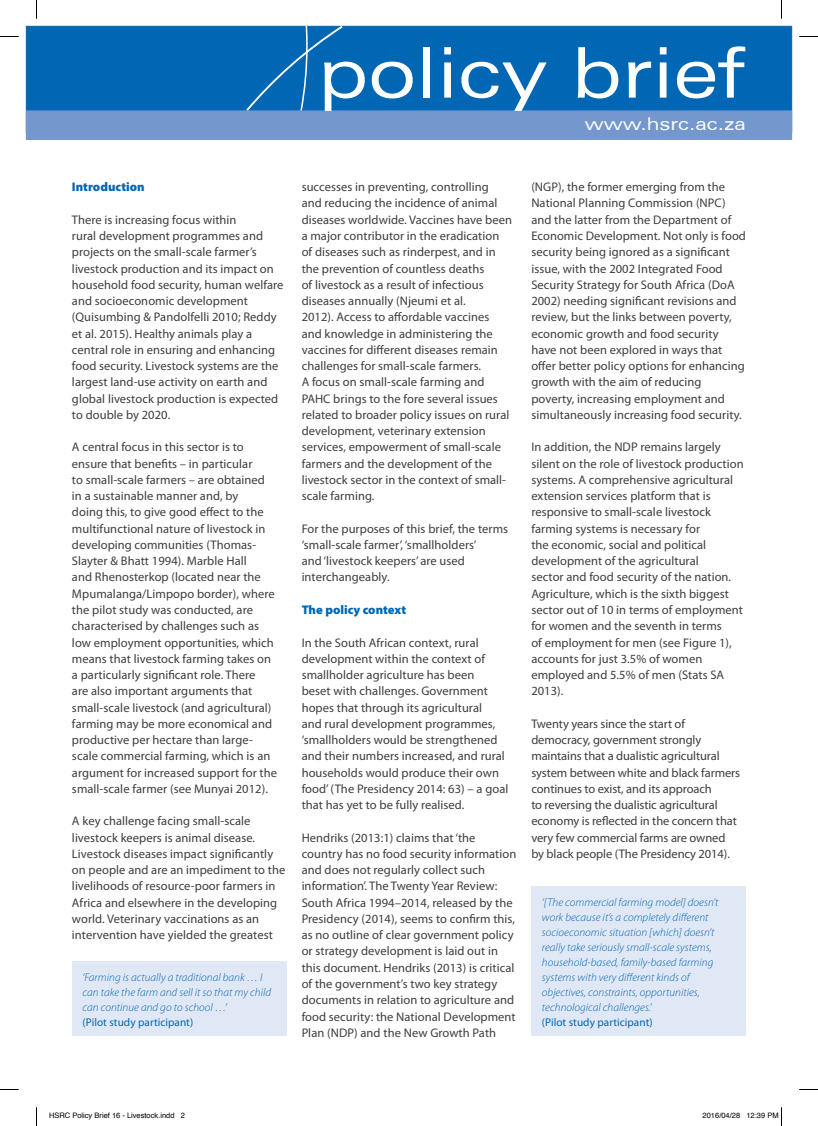
<style>
.page{position:relative;width:818px;height:1126px;background:#fff}
.page>*{position:absolute;margin:0;border:0;box-sizing:border-box;transform-origin:0 0}
.t1{font:expanded 70px "Zurich BT";color:#fff}
.t2{font:expanded 17.5px "Zurich BT";color:#fff}
.t3{font:12.5px/16.2px "Myriad Pro";letter-spacing:.005em;color:#3e3e3f}
.t4{font:900 12.5px "Myriad Pro";color:#0166b3}
.t5{font:italic 300 11.25px/15px "Myriad Pro";letter-spacing:.005em;color:#0166b3}
.t6{font:11.25px "Myriad Pro";letter-spacing:.005em;color:#0166b3}
.t7{font:7.5px "Helvetica";color:#000}
</style>
<div class="page">
<div style="left:26px;top:26px;width:765px;height:107px;background:#0166b3;border:1px solid #0166b3"></div>
<svg style="left:244px;top:26px;width:100px;height:84px"></svg>
<div style="left:26px;top:110px;width:765px;height:30px;background:#7498ce;border:1px solid #7498ce"></div>
<div style="left:72px;top:961px;width:214px;height:75px;background:#e1e8f5"></div>
<div style="left:531px;top:886px;width:214px;height:150px;background:#e1e8f5"></div>
<svg style="left:0;top:36px;width:19px;height:1px"></svg>
<svg style="left:799px;top:36px;width:18px;height:1px"></svg>
<svg style="left:0;top:1089px;width:19px;height:1px"></svg>
<svg style="left:799px;top:1089px;width:18px;height:1px"></svg>
<svg style="left:36px;top:0;width:1px;height:19px"></svg>
<svg style="left:36px;top:1107px;width:1px;height:18px"></svg>
<h1 class="t1" style="left:318px;top:32px;width:428px">policy brief</h1>
<h2 class="t2" style="left:584px;top:113px;width:163px">www.hsrc.ac.za</h2>
<p class="t4" style="left:72px;top:180px;width:74px">Introduction</p>
<p class="t3" style="left:72px;top:211px;width:213px">There is increasing focus within<br>rural development programmes and projects on the small-scale farmer’s livestock production and its impact on household food security, human welfare and socioeconomic development (Quisumbing &amp; Pandolfelli 2010; Reddy et al. 2015). Healthy animals play a central role in ensuring and enhancing food security. Livestock systems are the largest land-use activity on earth and global livestock production is expected to double by 2020.</p>
<p class="t3" style="left:72px;top:439px;width:206px">A central focus in this sector is to ensure that benefits – in particular<br>to small-scale farmers – are obtained in a sustainable manner and, by<br>doing this, to give good effect to the multifunctional nature of livestock in developing communities (Thomas-Slayter &amp; Bhatt 1994). Marble Hall<br>and Rhenosterkop (located near the Mpumalanga/Limpopo border), where the pilot study was conducted, are characterised by challenges such as low employment opportunities, which means that livestock farming takes on a particularly significant role. There<br>are also important arguments that small-scale livestock (and agricultural) farming may be more economical and productive per hectare than large&shy;scale commercial farming, which is an argument for increased support for the small-scale farmer (see Munyai 2012).</p>
<p class="t3" style="left:72px;top:812px;width:215px">A key challenge facing small-scale livestock keepers is animal disease.<br>Livestock diseases impact significantly on people and are an impediment to the livelihoods of resource-poor farmers in Africa and elsewhere in the developing world. Veterinary vaccinations as an intervention have yielded the greatest</p>
<p class="t5" style="left:83px;top:969px;width:190px">‘Farming is actually a traditional bank … I can take the farm and sell it so that my child can continue and go to school …’</p>
<p class="t6" style="left:83px;top:1014px;width:112px">(Pilot study participant)</p>
<p class="t3" style="left:301px;top:179px;width:212px">successes in preventing, controlling and reducing the incidence of animal diseases worldwide. Vaccines have been a major contributor in the eradication of diseases such as rinderpest, and in the prevention of countless deaths<br>of livestock as a result of infectious diseases annually (Njeumi et al.<br>2012). Access to affordable vaccines and knowledge in administering the vaccines for different diseases remain challenges for small-scale farmers.<br>A focus on small-scale farming and PAHC brings to the fore several issues related to broader policy issues on rural development, veterinary extension services, empowerment of small-scale farmers and the development of the livestock sector in the context of small&shy;scale farming.</p>
<p class="t3" style="left:301px;top:520px;width:208px">For the purposes of this brief, the terms ‘small-scale farmer’, ‘smallholders’<br>and ‘livestock keepers’ are used interchangeably.</p>
<p class="t4" style="left:301px;top:602px;width:106px">The policy context</p>
<p class="t3" style="left:301px;top:634px;width:208px">In the South African context, rural development within the context of smallholder agriculture has been<br>beset with challenges. Government hopes that through its agricultural<br>and rural development programmes, ‘smallholders would be strengthened and their numbers increased, and rural households would produce their own food’ (The Presidency 2014: 63) – a goal that has yet to be fully realised.</p>
<p class="t3" style="left:301px;top:829px;width:216px">Hendriks (2013:1) claims that ‘the country has no food security information and does not regularly collect such information’. The Twenty Year Review:<br>South Africa 1994–2014, released by the Presidency (2014), seems to confirm this, as no outline of clear government policy or strategy development is laid out in this document. Hendriks (2013) is critical of the government’s two key strategy documents in relation to agriculture and food security: the National Development Plan (NDP) and the New Growth Path</p>
<p class="t3" style="left:531px;top:179px;width:216px">(NGP), the former emerging from the National Planning Commission (NPC) and the latter from the Department of Economic Development. Not only is food security being ignored as a significant issue, with the 2002 Integrated Food Security Strategy for South Africa (DoA 2002) needing significant revisions and review, but the links between poverty, economic growth and food security have not been explored in ways that offer better policy options for enhancing growth with the aim of reducing poverty, increasing employment and simultaneously increasing food security.</p>
<p class="t3" style="left:531px;top:439px;width:214px">In addition, the NDP remains largely silent on the role of livestock production systems. A comprehensive agricultural extension services platform that is responsive to small-scale livestock farming systems is necessary for<br>the economic, social and political development of the agricultural<br>sector and food security of the nation.<br>Agriculture, which is the sixth biggest sector out of 10 in terms of employment for women and the seventh in terms<br>of employment for men (see Figure 1), accounts for just 3.5% of women employed and 5.5% of men (Stats SA 2013).</p>
<p class="t3" style="left:531px;top:715px;width:210px">Twenty years since the start of democracy, government strongly maintains that a dualistic agricultural system between white and black farmers continues to exist, and its approach<br>to reversing the dualistic agricultural economy is reflected in the concern that very few commercial farms are owned by black people (The Presidency 2014).</p>
<p class="t5" style="left:541px;top:894px;width:178px">‘[The commercial farming model] doesn’t work because it’s a completely different socioeconomic situation [which] doesn’t really take seriously small-scale systems, household-based, family-based farming systems with very different kinds of objectives, constraints, opportunities, technological challenges.’</p>
<p class="t6" style="left:541px;top:1014px;width:112px">(Pilot study participant)</p>
<p class="t7" style="left:49px;top:1109px;width:137px">HSRC Policy Brief 16 - Livestock.indd 2</p>
<p class="t7" style="left:702px;top:1109px;width:77px">2016/04/28 12:39 PM</p>
</div>
